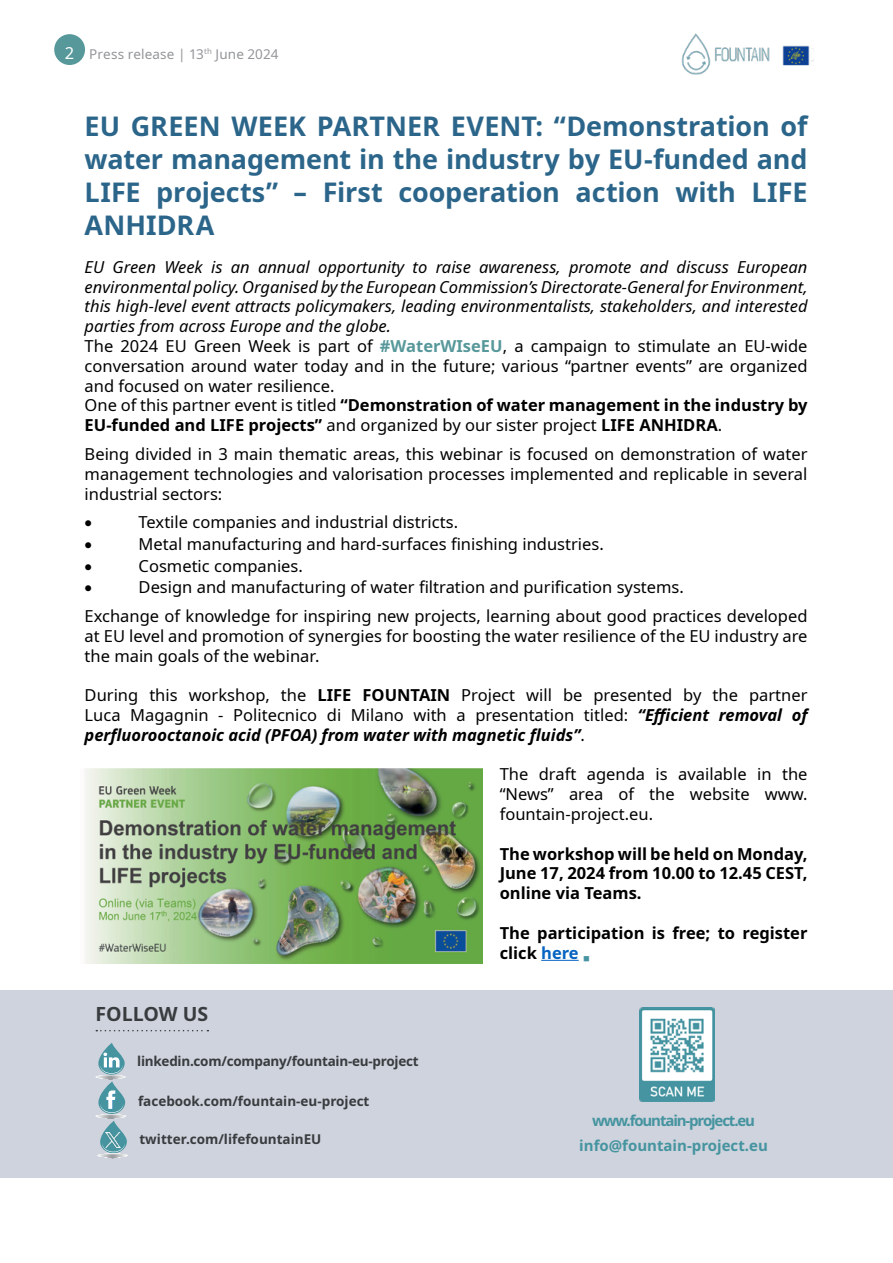
<style>
.page{position:relative;width:893px;height:1263px;background:#fff}
.page>*{position:absolute;margin:0;border:0;box-sizing:border-box;transform-origin:0 0}
.t1{font:700 27px/33px "Noto Sans";letter-spacing:-.005em;color:#2b658a;text-align:justify}
.t2{font:700 19.5px "Noto Sans";color:#393c3f}
.t3{font:16.5px/19.8px "Noto Sans";color:#000;text-align:justify}
.t4{font:italic 16.5px/19.8px "Noto Sans";color:#000}
.t5{font:700 16.5px/19.8px "Noto Sans";color:#000;text-align:justify}
.t6{font:16.5px "Symbol";color:#000}
.t7{font:700 15px/24.9px "Noto Sans";letter-spacing:-.02em;color:#45949f;text-align:center}
.t8{font:700 13.5px "Noto Sans";color:#393c3f}
.t9{font:700 13.5px "Noto Sans";letter-spacing:-.02em;color:#393c3f}
.t10{font:13.5px "Noto Sans";letter-spacing:.01em;color:#939598}
.s1{font-size:16.5px;color:#fff}
.s2{font-style:normal}
.s3{font-weight:700;font-style:normal;color:#57989a}
.s4{font-weight:700;font-style:normal}
.s5{font-weight:700}
.s6{font-weight:700;font-style:italic}
.s7{color:#0563c1}
.s8{color:#4694a1}
</style>
<div class="page">
<div style="left:54px;top:34px;width:31px;height:31px;background:#57989a;border-radius:50%"></div>
<img style="left:682px;top:33px;width:132px;height:41px">
<div style="left:0;top:991px;width:893px;height:187px;background:#ced3dd"></div>
<svg style="left:96px;top:1030px;width:112px;height:1px"></svg>
<hr style="left:96px;top:1114px;width:29px;height:4px;background:#fafafa;border-radius:50%">
<hr style="left:97px;top:1114px;width:27px;height:4px;background:#f2f2f2;border-radius:50%">
<hr style="left:96px;top:1075px;width:29px;height:4px;background:#fafafa;border-radius:50%">
<hr style="left:97px;top:1075px;width:27px;height:4px;background:#f2f2f2;border-radius:50%">
<img style="left:639px;top:1007px;width:76px;height:94px">
<svg style="left:98px;top:1043px;width:29px;height:115px"></svg>
<img style="left:106px;top:1133px;width:15px;height:14px">
<hr style="left:541px;top:960px;width:38px;height:1px;background:#0563c1">
<img style="left:84px;top:768px;width:399px;height:195px">
<p class="t10" style="left:65px;top:44px;width:215px"><span class="s1">2</span> Press release | 13<sup>th</sup> June 2024</p>
<h1 class="t1" style="left:85px;top:110px;width:724px">EU GREEN WEEK PARTNER EVENT: “Demonstration of water management in the industry by EU-funded and LIFE projects” – First cooperation action with LIFE ANHIDRA</h1>
<p class="t4" style="left:85px;top:257px;width:724px">EU Green Week is an annual opportunity to raise awareness, promote and discuss European environmental policy. Organised by the European Commission’s Directorate-General for Environment, this high-level event attracts policymakers, leading environmentalists, stakeholders, and interested parties from across Europe and the globe.<br><span class="s2">The 2024 EU Green Week is part of</span> <span class="s3">#WaterWIseEU</span><span class="s2">, a campaign to stimulate an EU-wide conversation around water today and in the future; various “partner events” are organized and focused on water resilience.<br>One of this partner event is titled</span> <span class="s4">“Demonstration of water management in the industry by EU-funded and LIFE projects”</span> <span class="s2">and organized by our sister project</span> <span class="s4">LIFE ANHIDRA</span><span class="s2">.</span></p>
<p class="t3" style="left:85px;top:444px;width:724px">Being divided in 3 main thematic areas, this webinar is focused on demonstration of water management technologies and valorisation processes implemented and replicable in several industrial sectors:</p>
<p class="t6" style="left:85px;top:512px;width:9px">•</p>
<p class="t3" style="left:139px;top:513px;width:321px">Textile companies and industrial districts.</p>
<p class="t6" style="left:85px;top:533px;width:9px">•</p>
<p class="t3" style="left:139px;top:534px;width:467px">Metal manufacturing and hard-surfaces finishing industries.</p>
<p class="t6" style="left:85px;top:555px;width:9px">•</p>
<p class="t3" style="left:139px;top:556px;width:166px">Cosmetic companies.</p>
<p class="t6" style="left:85px;top:577px;width:9px">•</p>
<p class="t3" style="left:85px;top:573px;width:724px;line-height:28.8px;text-indent:54px">Design and manufacturing of water filtration and purification systems.<br>Exchange of knowledge for inspiring new projects, learning about good practices developed</p>
<p class="t3" style="left:85px;top:626px;width:724px">at EU level and promotion of synergies for boosting the water resilience of the EU industry are the main goals of the webinar.</p>
<p class="t3" style="left:85px;top:686px;width:724px">During this workshop, the <span class="s5">LIFE FOUNTAIN</span> Project will be presented by the partner Luca Magagnin - Politecnico di Milano with a presentation titled: <span class="s6">“Efficient removal of perfluorooctanoic acid (PFOA) from water with magnetic fluids”</span>.</p>
<p class="t3" style="left:500px;top:765px;width:309px">The draft agenda is available in the “News” area of the website www. fountain-project.eu.</p>
<p class="t5" style="left:500px;top:844px;width:309px">The workshop will be held on Monday, June 17, 2024 from 10.00 to 12.45 CEST, online via Teams.</p>
<p class="t5" style="left:500px;top:923px;width:309px">The participation is free; to register click <span class="s7">here</span> <span class="s8">■</span></p>
<p class="t2" style="left:96px;top:1000px;width:114px">FOLLOW US</p>
<p class="t9" style="left:137px;top:1051px;width:283px">linkedin.com/company/fountain-eu-project</p>
<p class="t8" style="left:138px;top:1091px;width:233px">facebook.com/fountain-eu-project</p>
<p class="t8" style="left:139px;top:1129px;width:184px">twitter.com/lifefountainEU</p>
<p class="t7" style="left:579px;top:1108px;width:190px">www.fountain-project.eu info@fountain-project.eu</p>
</div>
